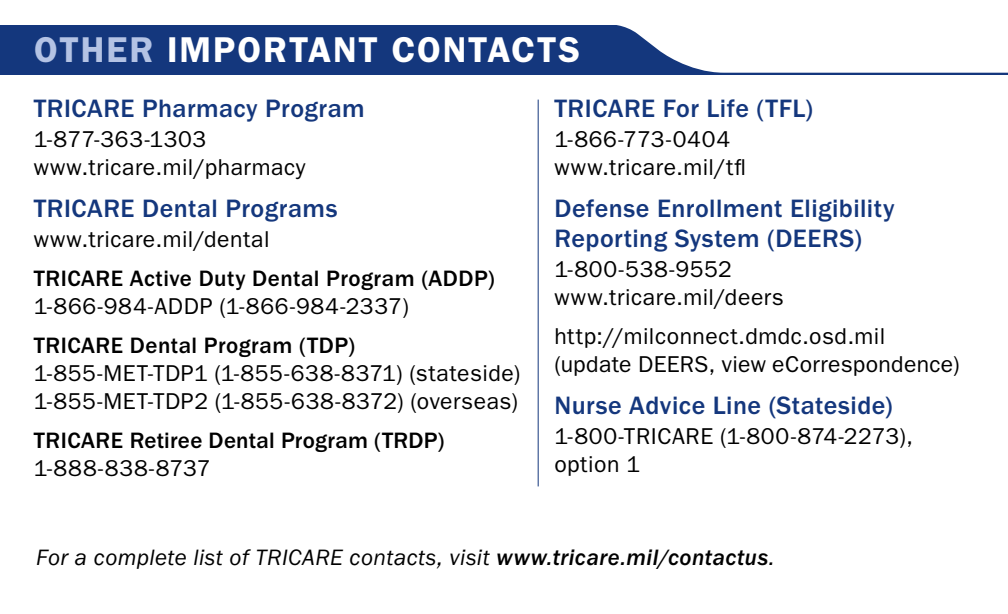
<style>
.page{position:relative;width:1008px;height:614px;background:#fff}
.page>*{position:absolute;margin:0;border:0;box-sizing:border-box;transform-origin:0 0}
.t1{font:600 36px "ITC Franklin Gothic Std";letter-spacing:.05em;color:#fff}
.t2{font:500 26px/30px "ITC Franklin Gothic Std";letter-spacing:.02em;color:#14377d}
.t3{font:23.2px/28px "ITC Franklin Gothic Std";letter-spacing:.025em;color:#000}
.t4{font:500 23.2px/28px "ITC Franklin Gothic Std";letter-spacing:.015em;color:#000}
.t5{font:italic 23.2px "ITC Franklin Gothic Std";letter-spacing:.015em;color:#000}
.s1{color:#b4c3e4}
.s2{font-weight:400}
.s3{font-weight:500}
.s4{font-family:"ITC Franklin Gothic Std Med It";font-style:normal}
</style>
<div class="page">
<hr style="left:537px;top:100px;width:2px;height:386px;background:#14377d">
<div style="left:0;top:25px;width:1008px;height:50px;background:#14377d"></div>
<svg style="left:617px;top:25px;width:391px;height:48px;fill:#fff"></svg>
<h2 class="t1" style="left:34px;top:29px;width:547px"><span class="s1">OTHER</span> IMPORTANT CONTACTS</h2>
<h3 class="t2" style="left:34px;top:94px;width:333px">TRICARE Pharmacy Program</h3>
<p class="t3" style="left:34px;top:126px;width:273px">1-877-363-1303 www.tricare.mil/pharmacy</p>
<h3 class="t2" style="left:34px;top:194px;width:305px">TRICARE Dental Programs</h3>
<p class="t3" style="left:34px;top:225px;width:237px">www.tricare.mil/dental</p>
<p class="t4" style="left:34px;top:264px;width:463px">TRICARE Active Duty Dental Program (ADDP)<br><span class="s2">1-866-984-ADDP (1-866-984-2337)</span></p>
<p class="t3" style="left:34px;top:331px;width:488px"><span class="s3">TRICARE Dental Program (TDP)<br></span>1-855-MET-TDP1 (1-855-638-8371) (stateside)<br>1-855-MET-TDP2 (1-855-638-8372) (overseas)</p>
<p class="t4" style="left:34px;top:426px;width:412px">TRICARE Retiree Dental Program (TRDP)<br><span class="s2">1-888-838-8737</span></p>
<h3 class="t2" style="left:554px;top:94px;width:260px">TRICARE For Life (TFL)</h3>
<p class="t3" style="left:554px;top:126px;width:193px">1-866-773-0404 www.tricare.mil/tfl</p>
<h3 class="t2" style="left:554px;top:194px;width:342px">Defense Enrollment Eligibility<br>Reporting System (DEERS)</h3>
<p class="t3" style="left:554px;top:255px;width:231px">1-800-538-9552 www.tricare.mil/deers</p>
<p class="t3" style="left:554px;top:322px;width:407px">http://milconnect.dmdc.osd.mil (update DEERS, view eCorrespondence)</p>
<h3 class="t2" style="left:554px;top:390px;width:340px">Nurse Advice Line (Stateside)</h3>
<p class="t3" style="left:554px;top:422px;width:360px">1-800-TRICARE (1-800-874-2273), option 1</p>
<p class="t5" style="left:36px;top:544px;width:740px">For a complete list of TRICARE contacts, visit <span class="s4">www.tricare.mil/contactus</span>.</p>
</div>
